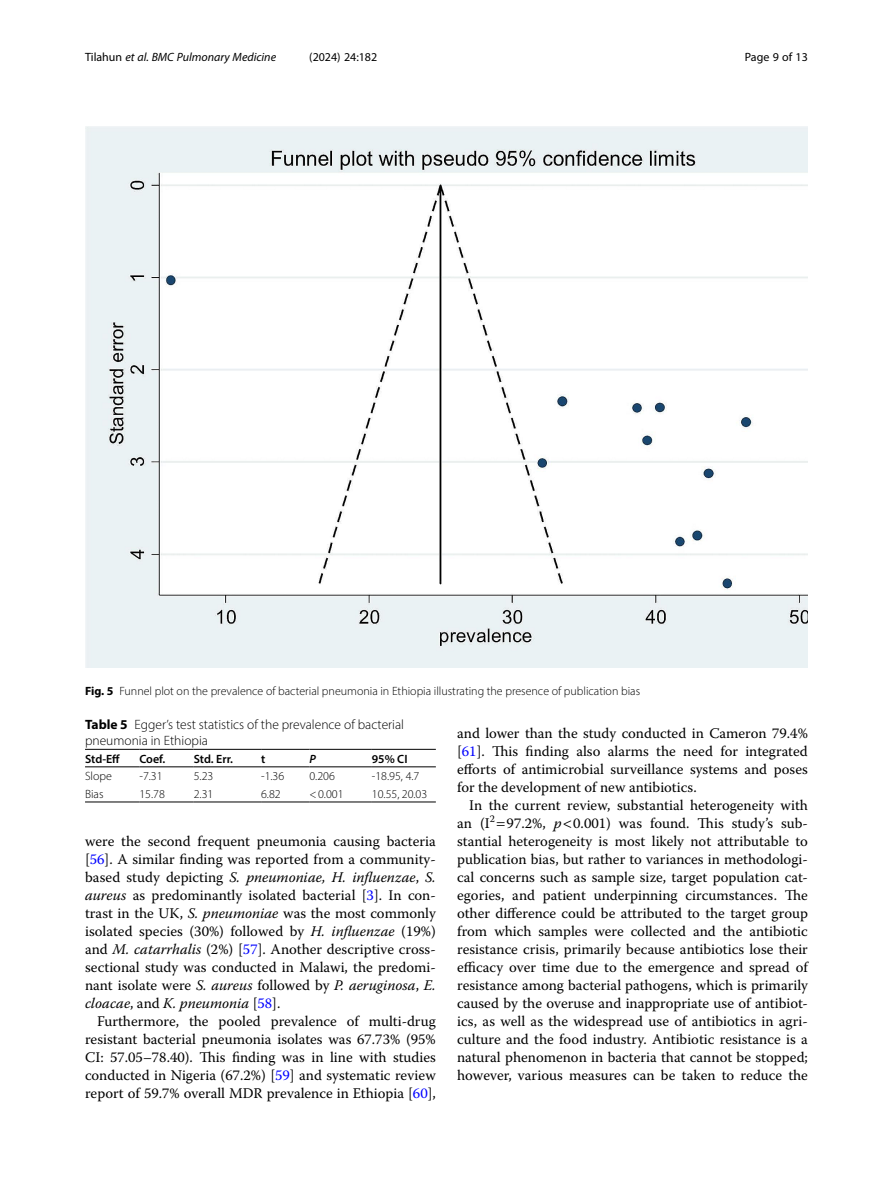
<style>
.page{position:relative;width:893px;height:1191px;background:#fff}
.page>*{position:absolute;margin:0;border:0;box-sizing:border-box;transform-origin:0 0}
.Body_Text_Indent{font:14.7px/18px "Warnock Pro";color:#000;text-align:justify}
.Table_Caption{font:300 13.5px/16.5px "Myriad Pro";color:#000}
.Figure_Caption{font:300 12px "Myriad Pro";color:#000}
.Table_Body{font:300 12px "Myriad Pro";color:#000}
.t1{font:italic 12px "Myriad Pro";color:#000}
.Table_Head{font:600 12px "Myriad Pro";color:#000}
.t2{font:12px "Myriad Pro";color:#000}
.Table_Head-2{font:italic 600 12px "Myriad Pro";color:#000}
.s1{font-style:normal}
.s2{font-weight:700}
.s3{color:#00f}
.s4{font-style:italic}
</style>
<div class="page">
<hr style="left:85px;top:766px;width:54px;height:1px;background:#000">
<hr style="left:139px;top:749px;width:55px;height:1px;background:#000">
<hr style="left:139px;top:766px;width:55px;height:1px;background:#000">
<hr style="left:194px;top:749px;width:67px;height:1px;background:#000">
<hr style="left:194px;top:766px;width:67px;height:1px;background:#000">
<hr style="left:261px;top:749px;width:48px;height:1px;background:#000">
<hr style="left:261px;top:766px;width:48px;height:1px;background:#000">
<hr style="left:309px;top:749px;width:63px;height:1px;background:#000">
<hr style="left:309px;top:766px;width:63px;height:1px;background:#000">
<hr style="left:372px;top:749px;width:64px;height:1px;background:#000">
<hr style="left:372px;top:766px;width:64px;height:1px;background:#000">
<hr style="left:85px;top:801px;width:54px;height:1px;background:#000">
<hr style="left:139px;top:801px;width:55px;height:1px;background:#000">
<hr style="left:194px;top:801px;width:67px;height:1px;background:#000">
<hr style="left:261px;top:801px;width:48px;height:1px;background:#000">
<hr style="left:309px;top:801px;width:63px;height:1px;background:#000">
<hr style="left:372px;top:801px;width:64px;height:1px;background:#000">
<hr style="left:85px;top:749px;width:54px;height:1px;background:#000">
<img style="left:85px;top:126px;width:723px;height:541px">
<p class="t1" style="left:85px;top:50px;width:193px"><span class="s1">Tilahun</span> et al. BMC Pulmonary Medicine</p>
<p class="t2" style="left:309px;top:50px;width:70px">(2024) 24:182</p>
<p class="t2" style="left:745px;top:50px;width:65px">Page 9 of 13</p>
<p class="Figure_Caption" style="left:85px;top:683px;width:557px"><span class="s2">Fig. 5</span> Funnel plot on the prevalence of bacterial pneumonia in Ethiopia illustrating the presence of publication bias</p>
<p class="Table_Caption" style="left:85px;top:715px;width:321px"><span class="s2">Table 5</span> Egger’s test statistics of the prevalence of bacterial pneumonia in Ethiopia</p>
<p class="Table_Head" style="left:85px;top:751px;width:36px">Std-Eff</p>
<p class="Table_Head" style="left:139px;top:751px;width:28px">Coef.</p>
<p class="Table_Head" style="left:194px;top:751px;width:41px">Std. Err.</p>
<p class="Table_Head" style="left:261px;top:751px;width:6px">t</p>
<p class="Table_Head-2" style="left:309px;top:751px;width:8px">P</p>
<p class="Table_Head" style="left:372px;top:751px;width:37px">95% CI</p>
<p class="Table_Body" style="left:85px;top:769px;width:28px">Slope</p>
<p class="Table_Body" style="left:139px;top:769px;width:25px">-7.31</p>
<p class="Table_Body" style="left:194px;top:769px;width:21px">5.23</p>
<p class="Table_Body" style="left:261px;top:769px;width:25px">-1.36</p>
<p class="Table_Body" style="left:309px;top:769px;width:27px">0.206</p>
<p class="Table_Body" style="left:372px;top:769px;width:49px">-18.95, 4.7</p>
<p class="Table_Body" style="left:85px;top:786px;width:20px">Bias</p>
<p class="Table_Body" style="left:139px;top:786px;width:27px">15.78</p>
<p class="Table_Body" style="left:194px;top:786px;width:21px">2.31</p>
<p class="Table_Body" style="left:261px;top:786px;width:21px">6.82</p>
<p class="Table_Body" style="left:309px;top:786px;width:36px">&lt;0.001</p>
<p class="Table_Body" style="left:372px;top:786px;width:57px">10.55, 20.03</p>
<p class="Body_Text_Indent" style="left:85px;top:832px;width:352px">were the second frequent pneumonia causing bacteria [<span class="s3">56</span>]. A similar finding was reported from a community&shy;based study depicting <span class="s4">S. pneumoniae, H. influenzae</span>, <span class="s4">S. aureus</span> as predominantly isolated bacterial [<span class="s3">3</span>]. In con&shy;trast in the UK, <span class="s4">S. pneumoniae</span> was the most commonly isolated species (30%) followed by <span class="s4">H. influenzae</span> (19%) and <span class="s4">M. catarrhalis</span> (2%) [<span class="s3">57</span>]. Another descriptive cross&shy;sectional study was conducted in Malawi, the predomi&shy;nant isolate were <span class="s4">S. aureus</span> followed by <span class="s4">P. aeruginosa</span>, <span class="s4">E. cloacae</span>, and <span class="s4">K. pneumonia</span> [<span class="s3">58</span>].</p>
<p class="Body_Text_Indent" style="left:85px;top:1012px;width:352px;text-indent:12px">Furthermore, the pooled prevalence of multi-drug resistant bacterial pneumonia isolates was 67.73% (95% CI: 57.05–78.40). This finding was in line with studies conducted in Nigeria (67.2%) [<span class="s3">59</span>] and systematic review report of 59.7% overall MDR prevalence in Ethiopia [<span class="s3">60</span>],</p>
<p class="Body_Text_Indent" style="left:457px;top:724px;width:352px">and lower than the study conducted in Cameron 79.4% [<span class="s3">61</span>]. This finding also alarms the need for integrated efforts of antimicrobial surveillance systems and poses for the development of new antibiotics.</p>
<p class="Body_Text_Indent" style="left:457px;top:796px;width:352px;text-indent:12px">In the current review, substantial heterogeneity with an (I<sup>2</sup> 97.2%, <span class="s4">p</span> 0.001) was found. This study’s sub&shy;stantial heterogeneity is most likely not attributable to publication bias, but rather to variances in methodologi&shy;cal concerns such as sample size, target population cat&shy;egories, and patient underpinning circumstances. The other difference could be attributed to the target group from which samples were collected and the antibiotic resistance crisis, primarily because antibiotics lose their efficacy over time due to the emergence and spread of resistance among bacterial pathogens, which is primarily caused by the overuse and inappropriate use of antibiot&shy;ics, as well as the widespread use of antibiotics in agri&shy;culture and the food industry. Antibiotic resistance is a natural phenomenon in bacteria that cannot be stopped; however, various measures can be taken to reduce the</p>
</div>
